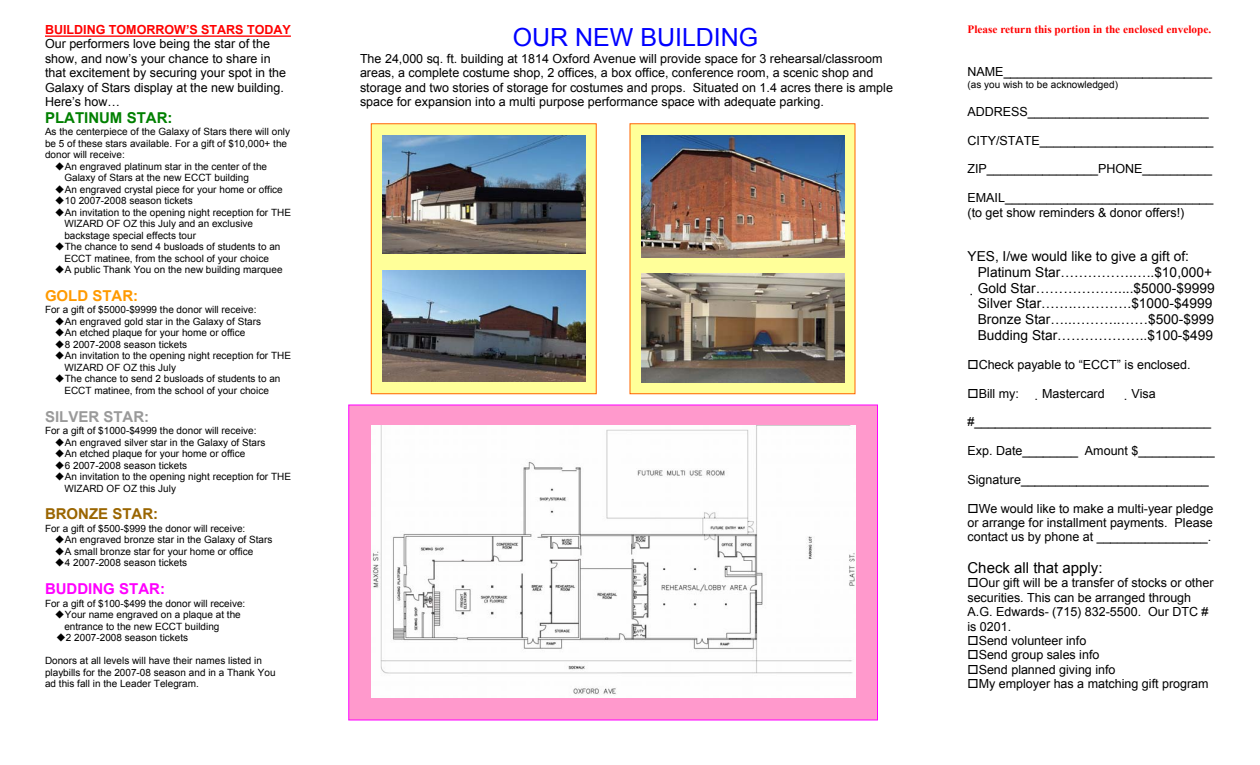
<style>
.page{position:relative;width:1260px;height:765px;background:#fff}
.page>*{position:absolute;margin:0;border:0;box-sizing:border-box;transform-origin:0 0}
.t1{font:25px "Arial";color:#00f}
.t2{font:15px "Arial";color:#000}
.t3{font:700 15px "Arial";color:#008000}
.t4{font:700 15px "Arial";color:#f0f}
.t5{font:700 15px "Arial";color:#9a9a9a}
.t6{font:700 15px "Arial";color:#9a6500}
.t7{font:700 15px "Arial";color:#ff9a00}
.t8{font:13.75px/15.8px "Arial";color:#000}
.t9{font:12.5px/14.4px "Arial";color:#000}
.t10{font:700 11.25px "Times New Roman";color:#f00}
.t11{font:10px/11.5px "Arial";color:#000}
.s1{font-weight:700;color:#f00}
</style>
<div class="page">
<div style="left:371px;top:124px;width:225px;height:270px;background:#ff9"></div>
<div style="left:371px;top:123px;width:226px;height:271px;border:1px solid #f60"></div>
<div style="left:349px;top:405px;width:529px;height:315px;background:#f9c"></div>
<div style="left:630px;top:124px;width:225px;height:270px;background:#ff9"></div>
<hr style="left:45px;top:35px;width:246px;height:2px;background:#f00">
<img style="left:382px;top:270px;width:203px;height:111px">
<img style="left:382px;top:135px;width:203px;height:118px">
<img style="left:371px;top:425px;width:485px;height:272px">
<img style="left:641px;top:135px;width:203px;height:123px">
<img style="left:641px;top:273px;width:203px;height:109px">
<p class="t9" style="left:45px;top:23px;width:247px"><span class="s1">BUILDING TOMORROW’S STARS TODAY </span>Our performers love being the star of the show, and now’s your chance to share in that excitement by securing your spot in the Galaxy of Stars display at the new building.<br>Here’s how…</p>
<p class="t3" style="left:45px;top:108px;width:129px">PLATINUM STAR:</p>
<p class="t11" style="left:45px;top:126px;width:247px">As the centerpiece of the Galaxy of Stars there will only</p>
<p class="t11" style="left:45px;top:138px;width:244px">be 5 of these stars available. For a gift of $10,000+ the</p>
<p class="t11" style="left:45px;top:149px;width:81px">donor will receive:</p>
<p class="t11" style="left:65px;top:161px;width:204px">An engraved platinum star in the center of the</p>
<p class="t11" style="left:64px;top:172px;width:186px">Galaxy of Stars at the new ECCT building</p>
<p class="t11" style="left:65px;top:184px;width:220px">An engraved crystal piece for your home or office</p>
<p class="t11" style="left:65px;top:195px;width:129px">10 2007-2008 season tickets</p>
<p class="t11" style="left:65px;top:207px;width:228px">An invitation to the opening night reception for THE</p>
<p class="t11" style="left:64px;top:218px;width:190px">WIZARD OF OZ this July and an exclusive</p>
<p class="t11" style="left:64px;top:230px;width:133px">backstage special effects tour</p>
<p class="t11" style="left:65px;top:241px;width:217px">The chance to send 4 busloads of students to an</p>
<p class="t11" style="left:64px;top:253px;width:206px">ECCT matinee, from the school of your choice</p>
<p class="t11" style="left:65px;top:264px;width:219px">A public Thank You on the new building marquee</p>
<p class="t7" style="left:45px;top:286px;width:95px">GOLD STAR:</p>
<p class="t11" style="left:64px;top:304px;width:228px;text-indent:-19px">For a gift of $5000-$9999 the donor will receive:<br>An engraved gold star in the Galaxy of Stars<br>An etched plaque for your home or office<br>8 2007-2008 season tickets<br>An invitation to the opening night reception for THE WIZARD OF OZ this July<br>The chance to send 2 busloads of students to an ECCT matinee, from the school of your choice</p>
<p class="t5" style="left:45px;top:407px;width:106px">SILVER STAR:</p>
<p class="t11" style="left:64px;top:425px;width:228px;text-indent:-19px">For a gift of $1000-$4999 the donor will receive:<br>An engraved silver star in the Galaxy of Stars<br>An etched plaque for your home or office<br>6 2007-2008 season tickets<br>An invitation to the opening night reception for THE WIZARD OF OZ this July</p>
<p class="t6" style="left:45px;top:504px;width:115px">BRONZE STAR:</p>
<p class="t11" style="left:65px;top:523px;width:209px;text-indent:-20px">For a gift of $500-$999 the donor will receive:<br>An engraved bronze star in the Galaxy of Stars A small bronze star for your home or office<br>4 2007-2008 season tickets</p>
<p class="t4" style="left:45px;top:579px;width:122px">BUDDING STAR:</p>
<p class="t11" style="left:64px;top:598px;width:182px;text-indent:-19px">For a gift of $100-$499 the donor will receive:<br>Your name engraved on a plaque at the entrance to the new ECCT building<br>2 2007-2008 season tickets</p>
<p class="t11" style="left:45px;top:655px;width:232px">Donors at all levels will have their names listed in playbills for the 2007-08 season and in a Thank You ad this fall in the Leader Telegram.</p>
<p class="t1" style="left:513px;top:21px;width:247px">OUR NEW BUILDING</p>
<p class="t9" style="left:360px;top:51px;width:534px">The 24,000 sq. ft. building at 1814 Oxford Avenue will provide space for 3 rehearsal/classroom areas, a complete costume shop, 2 offices, a box office, conference room, a scenic shop and storage and two stories of storage for costumes and props. Situated on 1.4 acres there is ample space for expansion into a multi purpose performance space with adequate parking.</p>
<p class="t10" style="left:968px;top:21px;width:245px">Please return this portion in the enclosed envelope.</p>
<p class="t9" style="left:968px;top:64px;width:246px">NAME______________________________</p>
<p class="t11" style="left:967px;top:79px;width:152px">(as you wish to be acknowledged)</p>
<p class="t9" style="left:967px;top:105px;width:243px">ADDRESS__________________________</p>
<p class="t9" style="left:967px;top:133px;width:248px">CITY/STATE_________________________</p>
<p class="t9" style="left:967px;top:162px;width:246px">ZIP________________PHONE__________</p>
<p class="t9" style="left:967px;top:191px;width:248px">EMAIL______________________________ (to get show reminders &amp; donor offers!)</p>
<p class="t8" style="left:978px;top:248px;width:238px;text-indent:-10px">YES, I/we would like to give a gift of:<br>Platinum Star…………….…..$10,000+ Gold Star………………....$5000-$9999<br>Silver Star…….………….$1000-$4999<br>Bronze Star…..………..……$500-$999<br>Budding Star………………..$100-$499</p>
<p class="t9" style="left:979px;top:357px;width:213px">Check payable to “ECCT” is enclosed.</p>
<p class="t9" style="left:979px;top:386px;width:42px">Bill my:</p>
<p class="t9" style="left:1042px;top:386px;width:64px">Mastercard</p>
<p class="t9" style="left:1131px;top:386px;width:26px">Visa</p>
<p class="t9" style="left:968px;top:415px;width:245px">#__________________________________</p>
<p class="t9" style="left:968px;top:444px;width:249px">Exp. Date________ Amount $___________</p>
<p class="t9" style="left:968px;top:473px;width:243px">Signature___________________________</p>
<p class="t9" style="left:968px;top:501px;width:247px;text-align:justify;text-indent:11px">We would like to make a multi-year pledge or arrange for installment payments. Please contact us by phone at ________________.</p>
<p class="t2" style="left:968px;top:557px;width:137px">Check all that apply:</p>
<p class="t9" style="left:979px;top:576px;width:236px">Our gift will be a transfer of stocks or other</p>
<p class="t9" style="left:968px;top:590px;width:225px">securities. This can be arranged through</p>
<p class="t9" style="left:968px;top:605px;width:243px">A.G. Edwards- (715) 832-5500. Our DTC #</p>
<p class="t9" style="left:968px;top:619px;width:45px">is 0201.</p>
<p class="t9" style="left:979px;top:633px;width:109px">Send volunteer info</p>
<p class="t9" style="left:979px;top:648px;width:122px">Send group sales info</p>
<p class="t9" style="left:979px;top:662px;width:138px">Send planned giving info</p>
<p class="t9" style="left:979px;top:677px;width:232px">My employer has a matching gift program</p>
</div>
